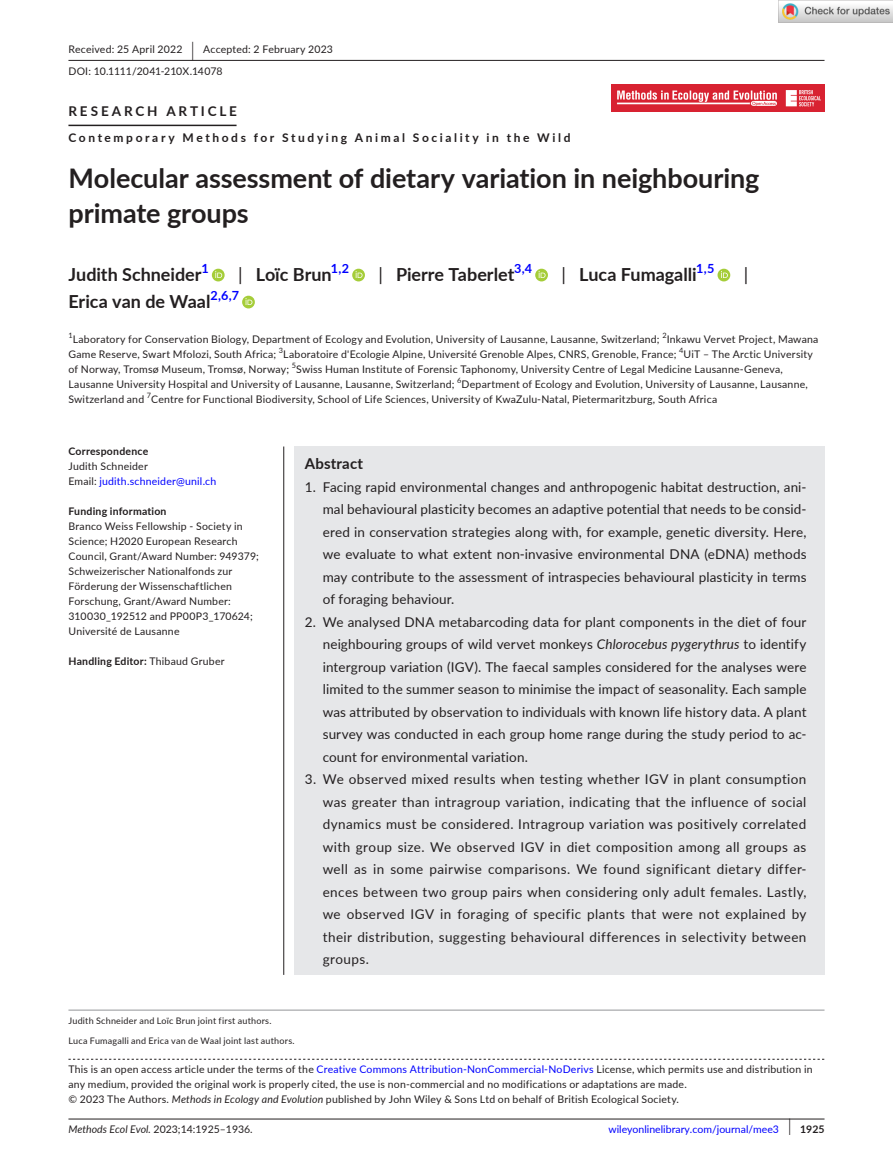
<style>
.page{position:relative;width:893px;height:1174px;background:#fff}
.page>*{position:absolute;margin:0;border:0;box-sizing:border-box;transform-origin:0 0}
.t1{font:700 27px/34.5px "Lato";letter-spacing:-.005em;color:#231f20}
.t2{font:700 18px "Lato";color:#231f20}
.t3{font:18px "Lato";color:#231f20}
.t4{font:700 15px "Lato";letter-spacing:.015em;color:#231f20}
.t5{font:13.5px/22.5px "Lato";letter-spacing:.01em;color:#231f20;text-align:justify}
.t6{font:700 13.5px "Lato";letter-spacing:.21em;color:#231f20}
.t7{font:700 12.6px "Lato";color:#00f}
.t8{font:700 12px "Lato";letter-spacing:.215em;color:#231f20}
.t9{font:10.5px/15px "Lato";letter-spacing:.02em;color:#231f20}
.t10{font:10.5px/15px "Lato";letter-spacing:.015em;color:#00f}
.t11{font:700 10.5px "Lato";letter-spacing:.02em;color:#231f20}
.t12{font:10.5px "Lato";color:#231f20}
.t13{font:9px/19.5px "Lato";letter-spacing:.025em;color:#231f20}
.t14{font:7.35px "Lato";color:#231f20}
.s1{font-size:19.65px}
.s2{font-weight:400}
.s3{color:#231f20}
.s4{font-style:italic}
.s5{color:#00f}
.s6{font-size:17.4px;color:#231f20}
.s7{font-weight:700;color:#231f20}
</style>
<div class="page">
<hr style="left:68px;top:1118px;width:756px;height:1px;background:#231f20">
<img style="left:612px;top:84px;width:212px;height:28px">
<hr style="left:68px;top:60px;width:756px;height:1px;background:#231f20">
<hr style="left:68px;top:125px;width:169px;height:1px;background:#231f20">
<div style="left:212px;top:269px;width:13px;height:12px;background:#a5cd39;border-radius:50%"></div>
<svg style="left:215px;top:271px;width:7px;height:7px"></svg>
<svg style="left:352px;top:269px;width:13px;height:12px"></svg>
<svg style="left:356px;top:271px;width:7px;height:7px"></svg>
<svg style="left:535px;top:269px;width:13px;height:12px"></svg>
<svg style="left:539px;top:271px;width:6px;height:7px"></svg>
<div style="left:717px;top:269px;width:13px;height:12px;background:#a5cd39;border-radius:50%"></div>
<svg style="left:721px;top:271px;width:7px;height:7px"></svg>
<svg style="left:242px;top:296px;width:13px;height:12px"></svg>
<svg style="left:246px;top:298px;width:6px;height:7px"></svg>
<svg style="left:68px;top:1058px;width:756px;height:1px"></svg>
<hr style="left:68px;top:1009px;width:756px;height:1px;background:#939598">
<div style="left:294px;top:446px;width:530px;height:528px;background:#e6e7e9"></div>
<hr style="left:283px;top:446px;width:1px;height:529px;background:#231f20">
<img style="left:779px;top:0;width:114px;height:23px">
<p class="t9" style="left:68px;top:38px;width:266px;line-height:21.8px">Received: 25 April 2022 <span class="s1">|</span> Accepted: 2 February 2023<br>DOI: 10.1111/2041-210X.14078</p>
<p class="t6" style="left:68px;top:101px;width:170px">RESEARCH ARTICLE</p>
<p class="t8" style="left:68px;top:129px;width:504px">Contemporary Methods for Studying Animal Sociality in the Wild</p>
<h1 class="t1" style="left:68px;top:160px;width:692px">Molecular assessment of dietary variation in neighbouring primate groups</h1>
<h2 class="t2" style="left:68px;top:262px;width:135px">Judith Schneider</h2>
<p class="t7" style="left:202px;top:259px;width:9px">1</p>
<h2 class="t2" style="left:238px;top:262px;width:95px"><span class="s2">|</span> Loïc Brun</h2>
<p class="t7" style="left:331px;top:259px;width:20px">1,2</p>
<h2 class="t2" style="left:378px;top:262px;width:137px"><span class="s2">|</span> Pierre Taberlet</h2>
<p class="t7" style="left:514px;top:259px;width:19px">3,4</p>
<h2 class="t2" style="left:561px;top:262px;width:137px"><span class="s2">|</span> Luca Fumagalli</h2>
<p class="t7" style="left:696px;top:259px;width:20px">1,5</p>
<h2 class="t3" style="left:744px;top:262px;width:6px">|</h2>
<h2 class="t2" style="left:68px;top:289px;width:144px">Erica van de Waal</h2>
<p class="t7" style="left:210px;top:286px;width:30px">2,6,7</p>
<p class="t14" style="left:68px;top:330px;width:6px">1</p>
<p class="t9" style="left:73px;top:331px;width:588px">Laboratory for Conservation Biology, Department of Ecology and Evolution, University of Lausanne, Lausanne, Switzerland;</p>
<p class="t14" style="left:662px;top:330px;width:6px">2</p>
<p class="t9" style="left:667px;top:331px;width:153px">Inkawu Vervet Project, Mawana</p>
<p class="t9" style="left:68px;top:346px;width:209px">Game Reserve, Swart Mfolozi, South Africa;</p>
<p class="t14" style="left:279px;top:345px;width:6px">3</p>
<p class="t9" style="left:283px;top:346px;width:395px">Laboratoire d'Ecologie Alpine, Université Grenoble Alpes, CNRS, Grenoble, France;</p>
<p class="t14" style="left:679px;top:345px;width:6px">4</p>
<p class="t9" style="left:684px;top:346px;width:131px">UiT – The Arctic University</p>
<p class="t9" style="left:68px;top:361px;width:222px">of Norway, Tromsø Museum, Tromsø, Norway;</p>
<p class="t14" style="left:292px;top:360px;width:6px">5</p>
<p class="t9" style="left:68px;top:361px;width:716px;text-indent:228px">Swiss Human Institute of Forensic Taphonomy, University Centre of Legal Medicine Lausanne-Geneva,<br>Lausanne University Hospital and University of Lausanne, Lausanne, Switzerland;</p>
<p class="t14" style="left:457px;top:375px;width:6px">6</p>
<p class="t9" style="left:462px;top:376px;width:348px">Department of Ecology and Evolution, University of Lausanne, Lausanne,</p>
<p class="t9" style="left:68px;top:391px;width:77px">Switzerland and</p>
<p class="t14" style="left:147px;top:390px;width:6px">7</p>
<p class="t9" style="left:151px;top:391px;width:568px">Centre for Functional Biodiversity, School of Life Sciences, University of KwaZulu-Natal, Pietermaritzburg, South Africa</p>
<p class="t11" style="left:68px;top:443px;width:81px">Correspondence</p>
<p class="t10" style="left:68px;top:458px;width:149px"><span class="s3">Judith Schneider<br>Email:</span> judith.schneider@unil.ch</p>
<p class="t11" style="left:68px;top:503px;width:100px">Funding information</p>
<p class="t9" style="left:68px;top:518px;width:192px">Branco Weiss Fellowship - Society in Science; H2020 European Research Council, Grant/Award Number: 949379; Schweizerischer Nationalfonds zur Förderung der Wissenschaftlichen Forschung, Grant/Award Number:<br>310030_192512 and PP00P3_170624; Université de Lausanne</p>
<p class="t11" style="left:68px;top:653px;width:158px">Handling Editor: <span class="s2">Thibaud Gruber</span></p>
<p class="t4" style="left:305px;top:452px;width:60px">Abstract</p>
<p class="t5" style="left:323px;top:475px;width:485px;text-indent:-18px">1. Facing rapid environmental changes and anthropogenic habitat destruction, ani&shy;mal behavioural plasticity becomes an adaptive potential that needs to be consid&shy;ered in conservation strategies along with, for example, genetic diversity. Here, we evaluate to what extent non-invasive environmental DNA (eDNA) methods may contribute to the assessment of intraspecies behavioural plasticity in terms of foraging behaviour.</p>
<p class="t5" style="left:323px;top:610px;width:485px;text-indent:-18px">2. We analysed DNA metabarcoding data for plant components in the diet of four neighbouring groups of wild vervet monkeys <span class="s4">Chlorocebus pygerythrus</span> to identify intergroup variation (IGV). The faecal samples considered for the analyses were limited to the summer season to minimise the impact of seasonality. Each sample was attributed by observation to individuals with known life history data. A plant survey was conducted in each group home range during the study period to ac&shy;count for environmental variation.</p>
<p class="t5" style="left:323px;top:767px;width:485px;text-indent:-18px">3. We observed mixed results when testing whether IGV in plant consumption was greater than intragroup variation, indicating that the influence of social dynamics must be considered. Intragroup variation was positively correlated with group size. We observed IGV in diet composition among all groups as well as in some pairwise comparisons. We found significant dietary differ&shy;ences between two group pairs when considering only adult females. Lastly, we observed IGV in foraging of specific plants that were not explained by their distribution, suggesting behavioural differences in selectivity between groups.</p>
<p class="t13" style="left:68px;top:1010px;width:228px">Judith Schneider and Loïc Brun joint first authors.<br>Luca Fumagalli and Erica van de Waal joint last authors.</p>
<p class="t9" style="left:68px;top:1061px;width:746px">This is an open access article under the terms of the <span class="s5">Creative Commons Attribution-NonCommercial-NoDerivs</span> License, which permits use and distribution in any medium, provided the original work is properly cited, the use is non-commercial and no modifications or adaptations are made.<br>© 2023 The Authors. <span class="s4">Methods in Ecology and Evolution</span> published by John Wiley &amp; Sons Ltd on behalf of British Ecological Society.</p>
<p class="t12" style="left:68px;top:1121px;width:186px"><span class="s4">Methods Ecol Evol.</span> 2023;14:1925–1936.</p>
<p class="t10" style="left:608px;top:1121px;width:218px">wileyonlinelibrary.com/journal/mee3 <span class="s6">|</span> <span class="s7">1925</span></p>
</div>
